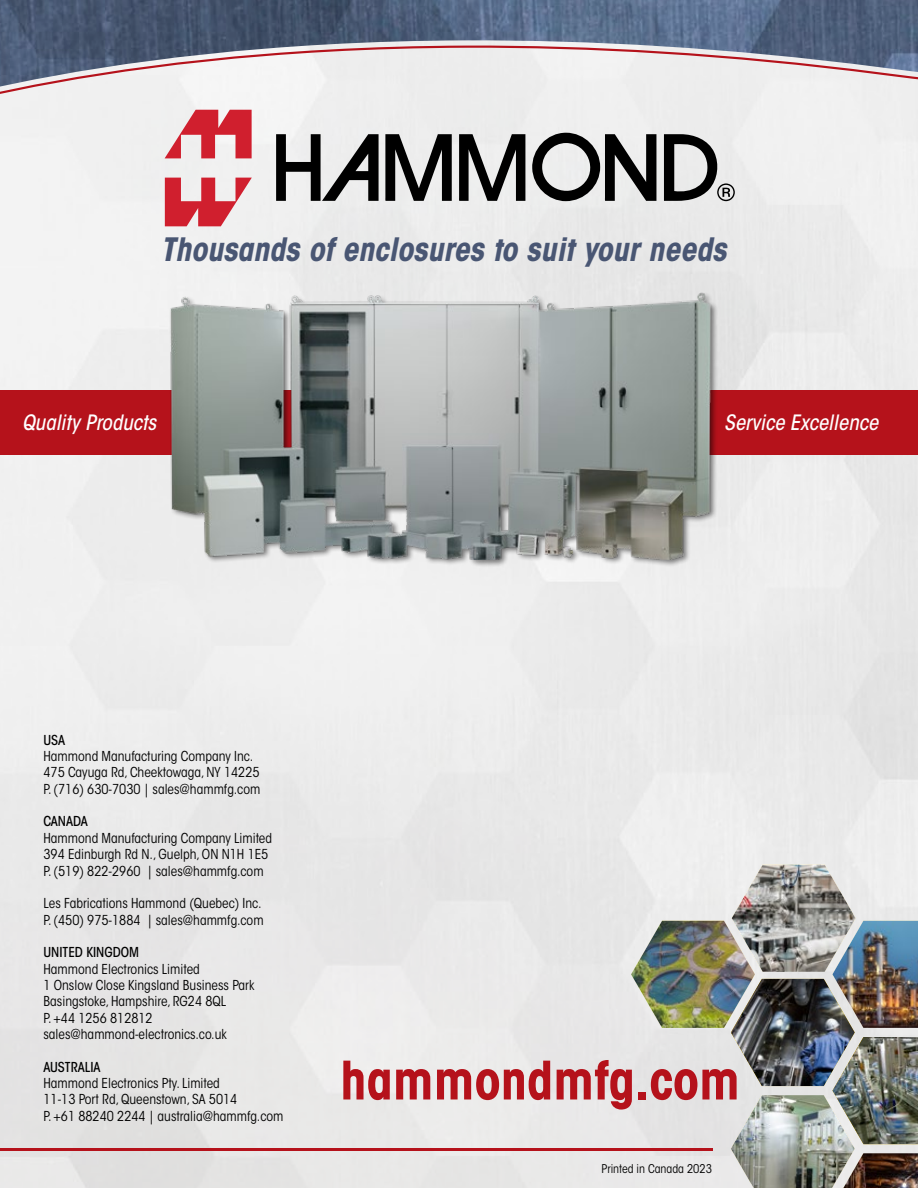
<style>
.page{position:relative;width:918px;height:1188px;background:#fff}
.page>*{position:absolute;margin:0;border:0;box-sizing:border-box;transform-origin:0 0}
.t1{font:700 condensed 52.5px "ITC Avant Garde Std";color:#b5121b}
.t2{font:italic 700 condensed 31.95px "ITC Avant Garde Std";color:#495673}
.t3{font:italic 500 condensed 21px "ITC Avant Garde Std";color:#fff}
.t4{font:condensed 13.65px/16.4px "ITC Avant Garde Std";color:#000}
.t5{font:500 condensed 13.65px "ITC Avant Garde Std";color:#000}
.t6{font:condensed 12px "ITC Avant Garde Std";color:#000}
</style>
<div class="page">
<div style="left:0;top:159px;width:918px;height:1029px;background:#eaeaea"></div>
<img style="left:0;top:0;width:918px;height:153px">
<hr style="left:0;top:1148px;width:712px;height:3px;background:#b5121b">
<img style="left:631px;top:865px;width:287px;height:323px">
<img style="left:732px;top:865px;width:124px;height:107px">
<div style="left:0;top:390px;width:918px;height:64px;background:#b5121b"></div>
<div style="left:170px;top:292px;width:548px;height:276px;background:#000;opacity:.49"></div>
<img style="left:161px;top:277px;width:560px;height:283px">
<svg style="left:165px;top:110px;width:87px;height:48px"></svg>
<svg style="left:165px;top:178px;width:87px;height:48px"></svg>
<svg style="left:276px;top:134px;width:103px;height:67px"></svg>
<svg style="left:385px;top:134px;width:67px;height:67px;background:#6d6d6d"></svg>
<svg style="left:459px;top:134px;width:66px;height:67px;background:#6e6e6e"></svg>
<svg style="left:531px;top:133px;width:125px;height:68px;background:#848484"></svg>
<svg style="left:664px;top:134px;width:71px;height:67px;background:#8f8f8f"></svg>
<h2 class="t2" style="left:161px;top:229px;width:567px">Thousands of enclosures to suit your needs</h2>
<h3 class="t3" style="left:22px;top:410px;width:136px">Quality Products</h3>
<h3 class="t3" style="left:724px;top:410px;width:156px">Service Excellence</h3>
<p class="t5" style="left:43px;top:731px;width:23px">USA</p>
<p class="t4" style="left:43px;top:748px;width:218px">Hammond Manufacturing Company Inc.<br>475 Cayuga Rd, Cheektowaga, NY 14225<br>P. (716) 630-7030 | sales@hammfg.com</p>
<p class="t5" style="left:43px;top:813px;width:46px">CANADA</p>
<p class="t4" style="left:43px;top:830px;width:230px">Hammond Manufacturing Company Limited<br>394 Edinburgh Rd N., Guelph, ON N1H 1E5<br>P. (519) 822-2960 | sales@hammfg.com</p>
<p class="t4" style="left:43px;top:895px;width:222px">Les Fabrications Hammond (Quebec) Inc.<br>P. (450) 975-1884 | sales@hammfg.com</p>
<p class="t5" style="left:43px;top:944px;width:97px">UNITED KINGDOM</p>
<p class="t4" style="left:43px;top:961px;width:212px">Hammond Electronics Limited<br>1 Onslow Close Kingsland Business Park<br>Basingstoke, Hampshire, RG24 8QL<br>P. +44 1256 812812 sales@hammond-electronics.co.uk</p>
<p class="t5" style="left:43px;top:1058px;width:59px">AUSTRALIA</p>
<p class="t4" style="left:43px;top:1075px;width:242px">Hammond Electronics Pty. Limited<br>11-13 Port Rd, Queenstown, SA 5014<br>P. +61 88240 2244 | australia@hammfg.com</p>
<h1 class="t1" style="left:340px;top:1047px;width:401px">hammondmfg.com</h1>
<p class="t6" style="left:602px;top:1161px;width:112px">Printed in Canada 2023</p>
</div>
